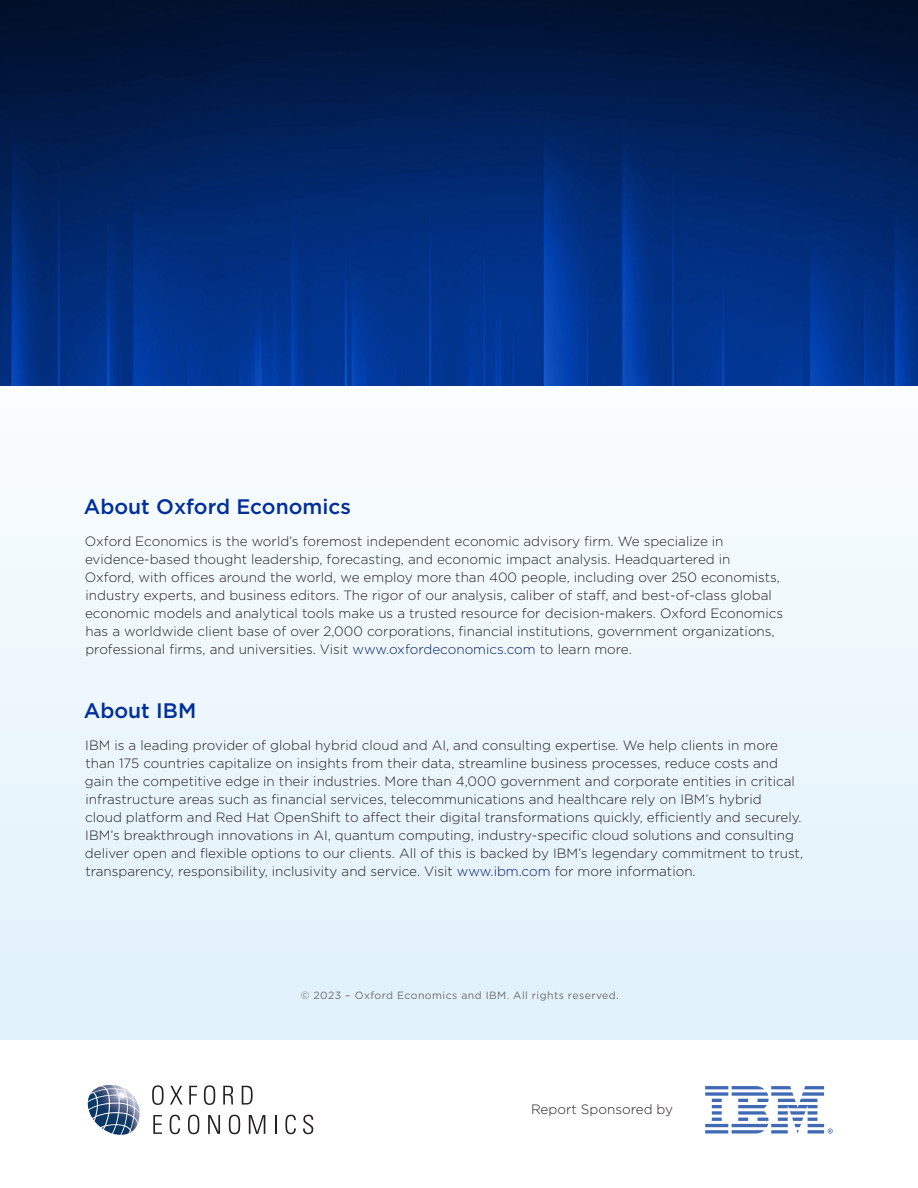
<style>
.page{position:relative;width:918px;height:1188px;background:#fff}
.page>*{position:absolute;margin:0;border:0;box-sizing:border-box;transform-origin:0 0}
.Box_heading{font:500 21px "Gotham";color:#002f9c}
.t1{font:300 13.5px/18px "Gotham";color:#231f20}
.t2{font:10.5px "Gotham";letter-spacing:.04em;color:#706d6d}
.s1{color:#001e6b}
</style>
<div class="page">
<div style="left:0;top:0;width:918px;height:1039px;background:linear-gradient(to right,#edf7fc,#edf7fc)"></div>
<svg style="left:705px;top:1086px;width:128px;height:48px"></svg>
<svg style="left:152px;top:1085px;width:12px;height:20px"></svg>
<svg style="left:170px;top:1086px;width:13px;height:19px"></svg>
<svg style="left:189px;top:1086px;width:8px;height:19px"></svg>
<svg style="left:204px;top:1085px;width:11px;height:20px"></svg>
<svg style="left:223px;top:1086px;width:10px;height:19px"></svg>
<svg style="left:242px;top:1086px;width:11px;height:19px"></svg>
<svg style="left:153px;top:1115px;width:9px;height:19px"></svg>
<svg style="left:170px;top:1115px;width:10px;height:19px"></svg>
<svg style="left:188px;top:1115px;width:11px;height:19px"></svg>
<svg style="left:208px;top:1115px;width:12px;height:19px"></svg>
<svg style="left:229px;top:1115px;width:11px;height:19px"></svg>
<svg style="left:249px;top:1115px;width:16px;height:19px"></svg>
<svg style="left:275px;top:1115px;width:2px;height:19px"></svg>
<svg style="left:285px;top:1115px;width:11px;height:19px"></svg>
<svg style="left:303px;top:1115px;width:10px;height:19px"></svg>
<img style="left:88px;top:1085px;width:52px;height:33px">
<img style="left:0;top:0;width:918px;height:385px">
<p class="Box_heading" style="left:84px;top:493px;width:269px">About Oxford Economics</p>
<p class="t1" style="left:85px;top:531px;width:700px">Oxford Economics is the world’s foremost independent economic advisory firm. We specialize in evidence-based thought leadership, forecasting, and economic impact analysis. Headquartered in Oxford, with offices around the world, we employ more than 400 people, including over 250 economists, industry experts, and business editors. The rigor of our analysis, caliber of staff, and best-of-class global economic models and analytical tools make us a trusted resource for decision-makers. Oxford Economics has a worldwide client base of over 2,000 corporations, financial institutions, government organizations, professional firms, and universities. Visit <span class="s1">www.oxfordeconomics.com</span> to learn more.</p>
<p class="Box_heading" style="left:84px;top:697px;width:114px">About IBM</p>
<p class="t1" style="left:85px;top:735px;width:720px">IBM is a leading provider of global hybrid cloud and AI, and consulting expertise. We help clients in more than 175 countries capitalize on insights from their data, streamline business processes, reduce costs and gain the competitive edge in their industries. More than 4,000 government and corporate entities in critical infrastructure areas such as financial services, telecommunications and healthcare rely on IBM’s hybrid<br>cloud platform and Red Hat OpenShift to affect their digital transformations quickly, efficiently and securely.<br>IBM’s breakthrough innovations in AI, quantum computing, industry-specific cloud solutions and consulting deliver open and flexible options to our clients. All of this is backed by IBM’s legendary commitment to trust, transparency, responsibility, inclusivity and service. Visit <span class="s1">www.ibm.com</span> for more information.</p>
<p class="t2" style="left:301px;top:988px;width:320px">© 2023 – Oxford Economics and IBM. All rights reserved.</p>
<p class="t1" style="left:531px;top:1100px;width:144px">Report Sponsored by</p>
</div>
